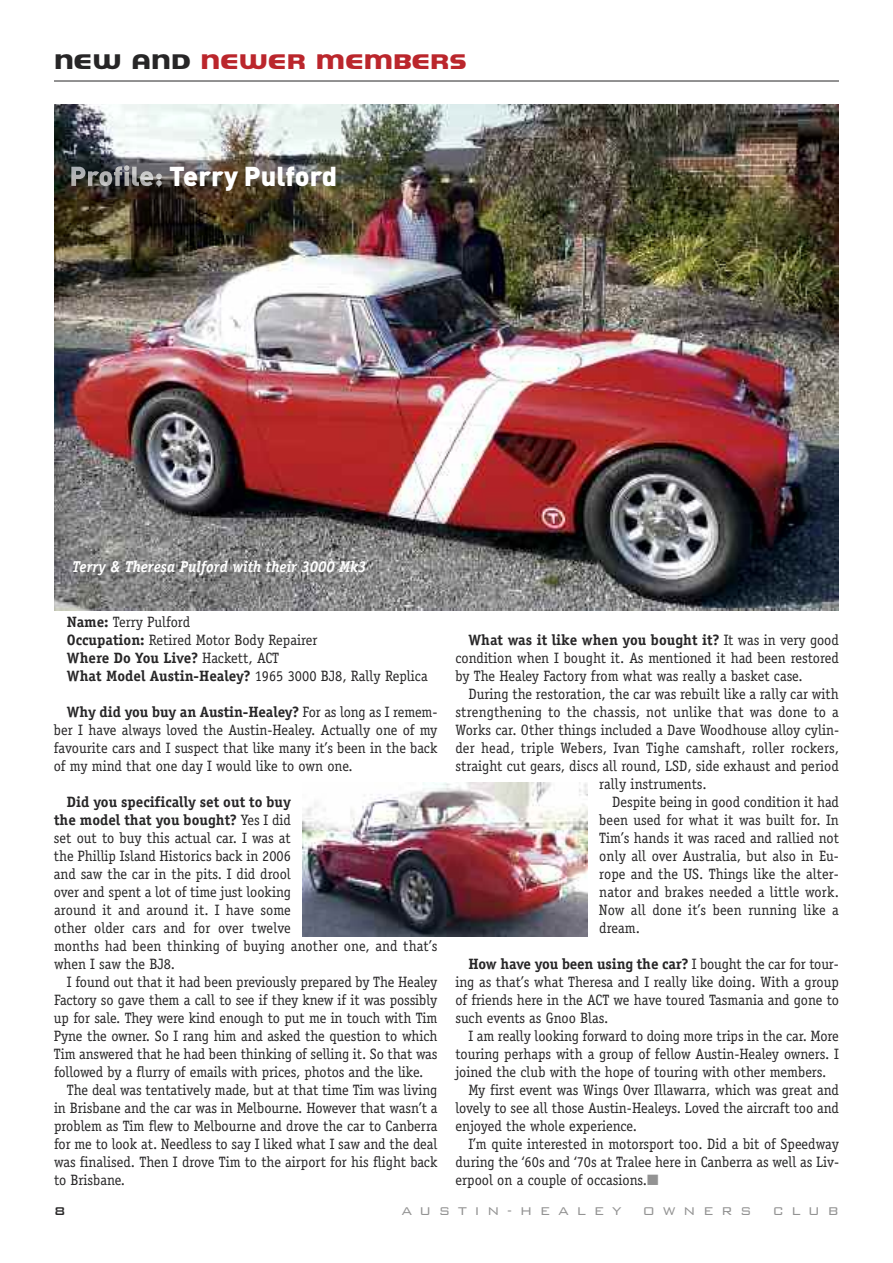
<style>
.page{position:relative;width:893px;height:1263px;background:#fff}
.page>*{position:absolute;margin:0;border:0;box-sizing:border-box;transform-origin:0 0}
.t1{font:27px "DIN Black Alternate";color:#fff}
.t2{font:21px "Dairyland";color:#bb262c}
.t3{font:italic 700 15.75px "Officina Serif";color:#fff;scale:.95 1}
.t4{font:15px/18px "Officina Serif";color:#272627;text-align:justify;scale:.96 1}
.t5{font:300 15px "Bank Gothic BT";letter-spacing:.5em;color:#939393}
.t6{font:500 15px "Bank Gothic BT";color:#272627}
.s1{color:#272627}
.s2{font-weight:700}
.s3{color:#939393}
</style>
<div class="page">
<hr style="left:54px;top:81px;width:785px;height:1px;background:#272627">
<img style="left:54px;top:104px;width:785px;height:506px">
<img style="left:303px;top:782px;width:284px;height:154px">
<img style="left:71px;top:165px;width:91px;height:21px">
<h2 class="t2" style="left:54px;top:54px;width:414px"><span class="s1">NEW AND</span> NEWER MEMBERS</h2>
<h1 class="t1" style="left:169px;top:161px;width:169px">Terry Pulford</h1>
<p class="t3" style="left:72px;top:561px;width:311px">Terry &amp; Theresa Pulford with their 3000 Mk3</p>
<p class="t4" style="left:67px;top:613px;width:377px;text-align:left"><span class="s2">Name:</span> Terry Pulford<br><span class="s2">Occupation:</span> Retired Motor Body Repairer<br><span class="s2">Where Do You Live?</span> Hackett, ACT<br><span class="s2">What Model Austin-Healey?</span> 1965 3000 BJ8, Rally Replica</p>
<p class="t4" style="left:54px;top:703px;width:401px;text-indent:13px"><span class="s2">Why did you buy an Austin-Healey?</span> For as long as I remem&shy;ber I have always loved the Austin-Healey. Actually one of my favourite cars and I suspect that like many it’s been in the back of my mind that one day I would like to own one.</p>
<p class="t4" style="left:54px;top:793px;width:401px;text-align:left;text-indent:13px"><span class="s2">Did you specifically set out to buy<br>the model that you bought?</span> Yes I did<br>set out to buy this actual car. I was at<br>the Phillip Island Historics back in 2006<br>and saw the car in the pits. I did drool<br>over and spent a lot of time just looking<br>around it and around it. I have some<br>other older cars and for over twelve<br>months had been thinking of buying another one, and that’s when I saw the BJ8.</p>
<p class="t4" style="left:67px;top:973px;width:387px">I found out that it had been previously prepared by The Healey</p>
<p class="t4" style="left:54px;top:991px;width:401px">Factory so gave them a call to see if they knew if it was possibly</p>
<p class="t4" style="left:54px;top:1009px;width:401px">up for sale. They were kind enough to put me in touch with Tim</p>
<p class="t4" style="left:54px;top:1027px;width:401px">Pyne the owner. So I rang him and asked the question to which</p>
<p class="t4" style="left:54px;top:1045px;width:401px">Tim answered that he had been thinking of selling it. So that was</p>
<p class="t4" style="left:54px;top:1063px;width:386px">followed by a flurry of emails with prices, photos and the like.</p>
<p class="t4" style="left:67px;top:1081px;width:387px">The deal was tentatively made, but at that time Tim was living</p>
<p class="t4" style="left:54px;top:1099px;width:401px">in Brisbane and the car was in Melbourne. However that wasn’t a</p>
<p class="t4" style="left:54px;top:1117px;width:401px">problem as Tim flew to Melbourne and drove the car to Canberra</p>
<p class="t4" style="left:54px;top:1135px;width:401px">for me to look at. Needless to say I liked what I saw and the deal</p>
<p class="t4" style="left:54px;top:1153px;width:401px">was finalised. Then I drove Tim to the airport for his flight back</p>
<p class="t4" style="left:54px;top:1171px;width:76px">to Brisbane.</p>
<p class="t4" style="left:455px;top:631px;width:401px;text-indent:13px"><span class="s2">What was it like when you bought it?</span> It was in very good condition when I bought it. As mentioned it had been restored by The Healey Factory from what was really a basket case.</p>
<p class="t4" style="left:468px;top:685px;width:387px">During the restoration, the car was rebuilt like a rally car with</p>
<p class="t4" style="left:455px;top:703px;width:401px">strengthening to the chassis, not unlike that was done to a</p>
<p class="t4" style="left:455px;top:721px;width:401px">Works car. Other things included a Dave Woodhouse alloy cylin-</p>
<p class="t4" style="left:455px;top:739px;width:401px">der head, triple Webers, Ivan Tighe camshaft, roller rockers,</p>
<p class="t4" style="left:455px;top:757px;width:401px">straight cut gears, discs all round, LSD, side exhaust and period</p>
<p class="t4" style="left:599px;top:775px;width:113px">rally instruments.</p>
<p class="t4" style="left:612px;top:793px;width:238px">Despite being in good condition it had</p>
<p class="t4" style="left:599px;top:811px;width:251px">been used for what it was built for. In</p>
<p class="t4" style="left:599px;top:829px;width:251px">Tim’s hands it was raced and rallied not</p>
<p class="t4" style="left:599px;top:847px;width:251px">only all over Australia, but also in Eu-</p>
<p class="t4" style="left:599px;top:865px;width:251px">rope and the US. Things like the alter-</p>
<p class="t4" style="left:599px;top:883px;width:251px">nator and brakes needed a little work.</p>
<p class="t4" style="left:599px;top:901px;width:251px">Now all done it’s been running like a</p>
<p class="t4" style="left:599px;top:919px;width:44px">dream.</p>
<p class="t4" style="left:455px;top:955px;width:401px;text-indent:13px"><span class="s2">How have you been using the car?</span> I bought the car for tour&shy;ing as that’s what Theresa and I really like doing. With a group of friends here in the ACT we have toured Tasmania and gone to such events as Gnoo Blas.</p>
<p class="t4" style="left:468px;top:1027px;width:387px">I am really looking forward to doing more trips in the car. More</p>
<p class="t4" style="left:455px;top:1045px;width:401px">touring perhaps with a group of fellow Austin-Healey owners. I</p>
<p class="t4" style="left:455px;top:1063px;width:388px">joined the club with the hope of touring with other members.</p>
<p class="t4" style="left:468px;top:1081px;width:387px">My first event was Wings Over Illawarra, which was great and</p>
<p class="t4" style="left:455px;top:1099px;width:401px">lovely to see all those Austin-Healeys. Loved the aircraft too and</p>
<p class="t4" style="left:455px;top:1117px;width:191px">enjoyed the whole experience.</p>
<p class="t4" style="left:468px;top:1135px;width:387px">I’m quite interested in motorsport too. Did a bit of Speedway</p>
<p class="t4" style="left:455px;top:1153px;width:401px">during the ‘60s and ‘70s at Tralee here in Canberra as well as Liv-</p>
<p class="t4" style="left:455px;top:1171px;width:213px">erpool on a couple of occasions.<span class="s3">■</span></p>
<p class="t6" style="left:54px;top:1201px;width:13px">8</p>
<p class="t5" style="left:401px;top:1201px;width:222px">AUSTIN-HEALEY</p>
<p class="t5" style="left:642px;top:1201px;width:111px">OWNERS</p>
<p class="t5" style="left:772px;top:1201px;width:68px">CLUB</p>
</div>
